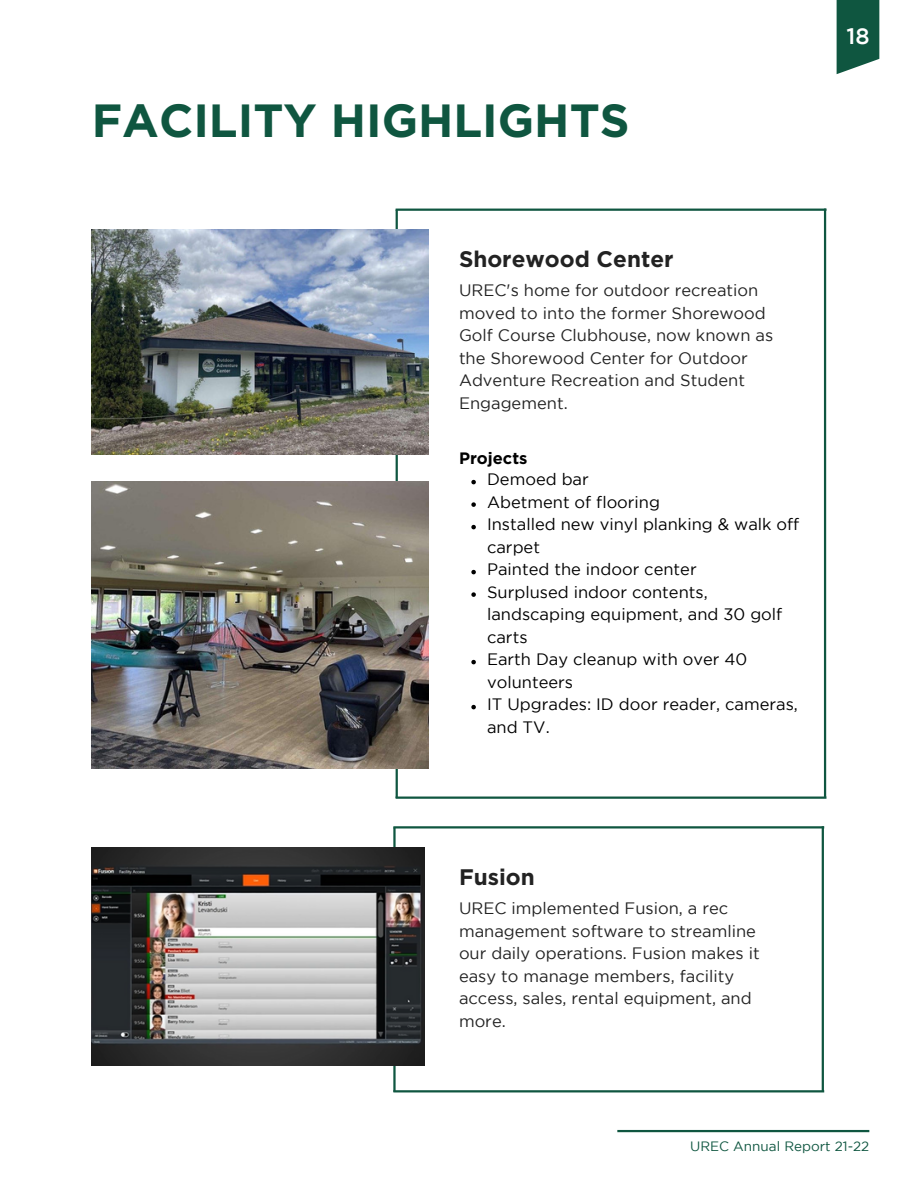
<style>
.page{position:relative;width:918px;height:1188px;background:#fff}
.page>*{position:absolute;margin:0;border:0;box-sizing:border-box;transform-origin:0 0}
.t1{font:700 46.5px "Gotham";color:#0f5640}
.t2{font:700 22.5px "Gotham";color:#222}
.t3{font:500 22.5px "Gotham";color:#fff}
.t4{font:16.5px/22.5px "Gotham";color:#222}
.t5{font:16.5px/22.5px "Gotham";color:#000}
.t6{font:700 16.5px "Gotham";color:#000}
.t7{font:13.5px "Gotham";color:#0f5640}
</style>
<div class="page">
<hr style="left:396px;top:209px;width:430px;height:2px;background:#0f5640">
<hr style="left:396px;top:797px;width:430px;height:2px;background:#0f5640">
<hr style="left:824px;top:209px;width:2px;height:588px;background:#0f5640">
<hr style="left:393px;top:826px;width:431px;height:3px;background:#0f5640">
<hr style="left:393px;top:1090px;width:431px;height:2px;background:#0f5640">
<hr style="left:822px;top:826px;width:2px;height:266px;background:#0f5640">
<hr style="left:393px;top:827px;width:3px;height:265px;background:#0f5640">
<hr style="left:396px;top:210px;width:2px;height:588px;background:#0f5640">
<img style="left:92px;top:229px;width:336px;height:225px">
<img style="left:92px;top:847px;width:333px;height:218px">
<img style="left:92px;top:482px;width:336px;height:287px">
<svg style="left:471px;top:480px;width:5px;height:4px"></svg>
<svg style="left:471px;top:502px;width:5px;height:5px"></svg>
<svg style="left:471px;top:525px;width:5px;height:4px"></svg>
<svg style="left:471px;top:570px;width:5px;height:4px"></svg>
<svg style="left:471px;top:592px;width:5px;height:5px"></svg>
<svg style="left:471px;top:660px;width:5px;height:4px"></svg>
<svg style="left:471px;top:705px;width:5px;height:4px"></svg>
<svg style="left:837px;top:0;width:42px;height:74px;background:#276753"></svg>
<hr style="left:617px;top:1130px;width:252px;height:2px;background:#0f5640">
<h1 class="t1" style="left:92px;top:93px;width:539px">FACILITY HIGHLIGHTS</h1>
<h2 class="t2" style="left:459px;top:246px;width:216px">Shorewood Center</h2>
<p class="t4" style="left:459px;top:280px;width:316px">UREC's home for outdoor recreation moved to into the former Shorewood<br>Golf Course Clubhouse, now known as the Shorewood Center for Outdoor<br>Adventure Recreation and Student<br>Engagement.</p>
<p class="t6" style="left:459px;top:449px;width:70px">Projects</p>
<p class="t5" style="left:487px;top:470px;width:314px">Demoed bar<br>Abetment of flooring<br>Installed new vinyl planking &amp; walk off carpet<br>Painted the indoor center<br>Surplused indoor contents, landscaping equipment, and 30 golf carts<br>Earth Day cleanup with over 40 volunteers<br>IT Upgrades: ID door reader, cameras, and TV.</p>
<h2 class="t3" style="left:846px;top:27px;width:25px">18</h2>
<h2 class="t2" style="left:459px;top:864px;width:77px">Fusion</h2>
<p class="t4" style="left:459px;top:898px;width:302px">UREC implemented Fusion, a rec management software to streamline our daily operations. Fusion makes it easy to manage members, facility access, sales, rental equipment, and more.</p>
<p class="t7" style="left:690px;top:1141px;width:181px">UREC Annual Report 21-22</p>
</div>
